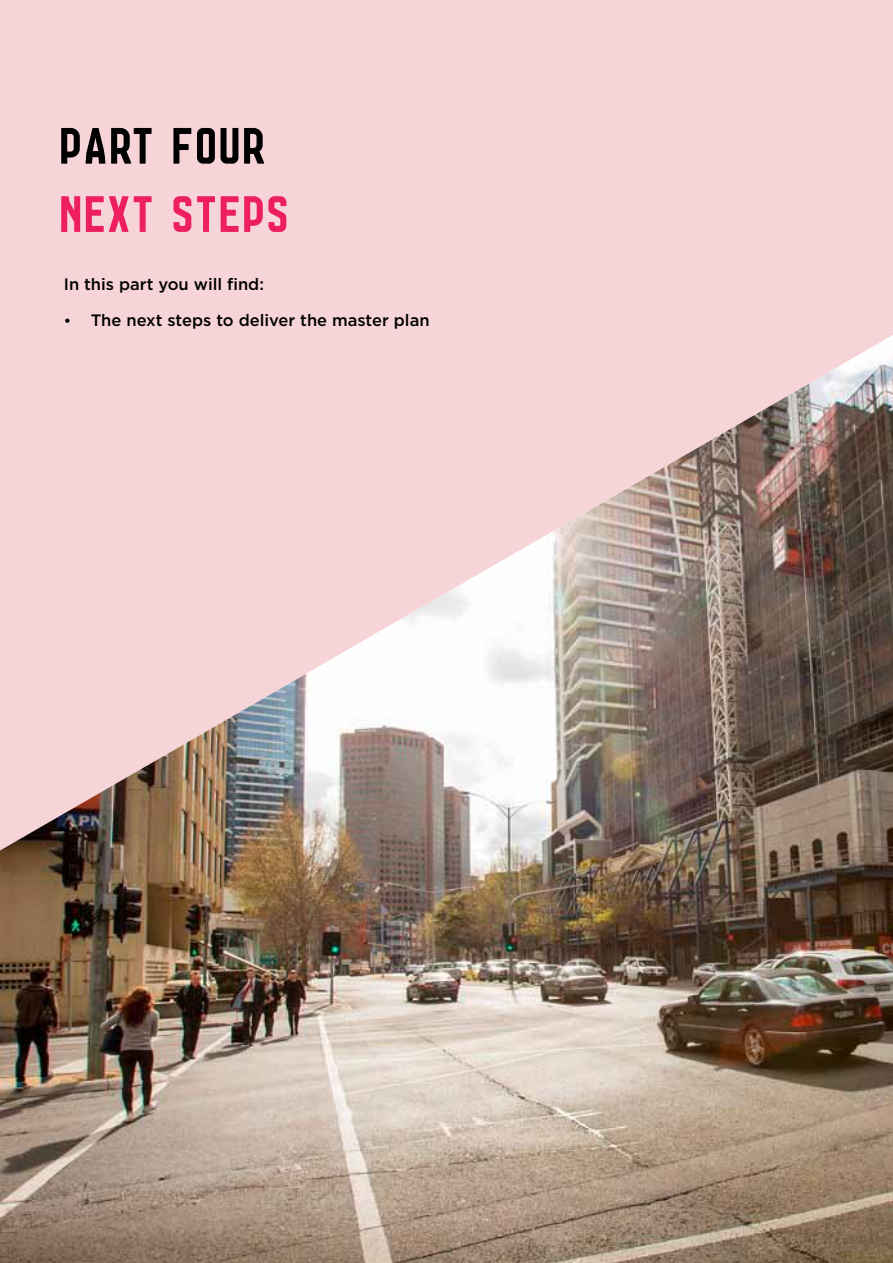
<style>
.page{position:relative;width:893px;height:1263px;background:#fff}
.page>*{position:absolute;margin:0;border:0;box-sizing:border-box;transform-origin:0 0}
.t1{font:54px "Co M";color:#ee1f60}
.t2{font:54px "Co M";color:#000}
.t3{font:500 16.5px "Gotham";color:#000}
.s1{font-size:15px}
</style>
<div class="page">
<div style="left:0;top:0;width:893px;height:335px;background:#f6d4d8"></div>
<img style="left:0;top:335px;width:893px;height:928px">
<p class="t2" style="left:61px;top:107px;width:208px">PART FOUR</p>
<p class="t1" style="left:7px;top:175px;width:34px">NE</p>
<p class="t1" style="left:109px;top:175px;width:179px">XT STEPS</p>
<p class="t3" style="left:64px;top:273px;width:202px">In this part you will find:</p>
<p class="t3" style="left:64px;top:310px;width:367px"><span class="s1">•</span> The next steps to deliver the master plan</p>
</div>
